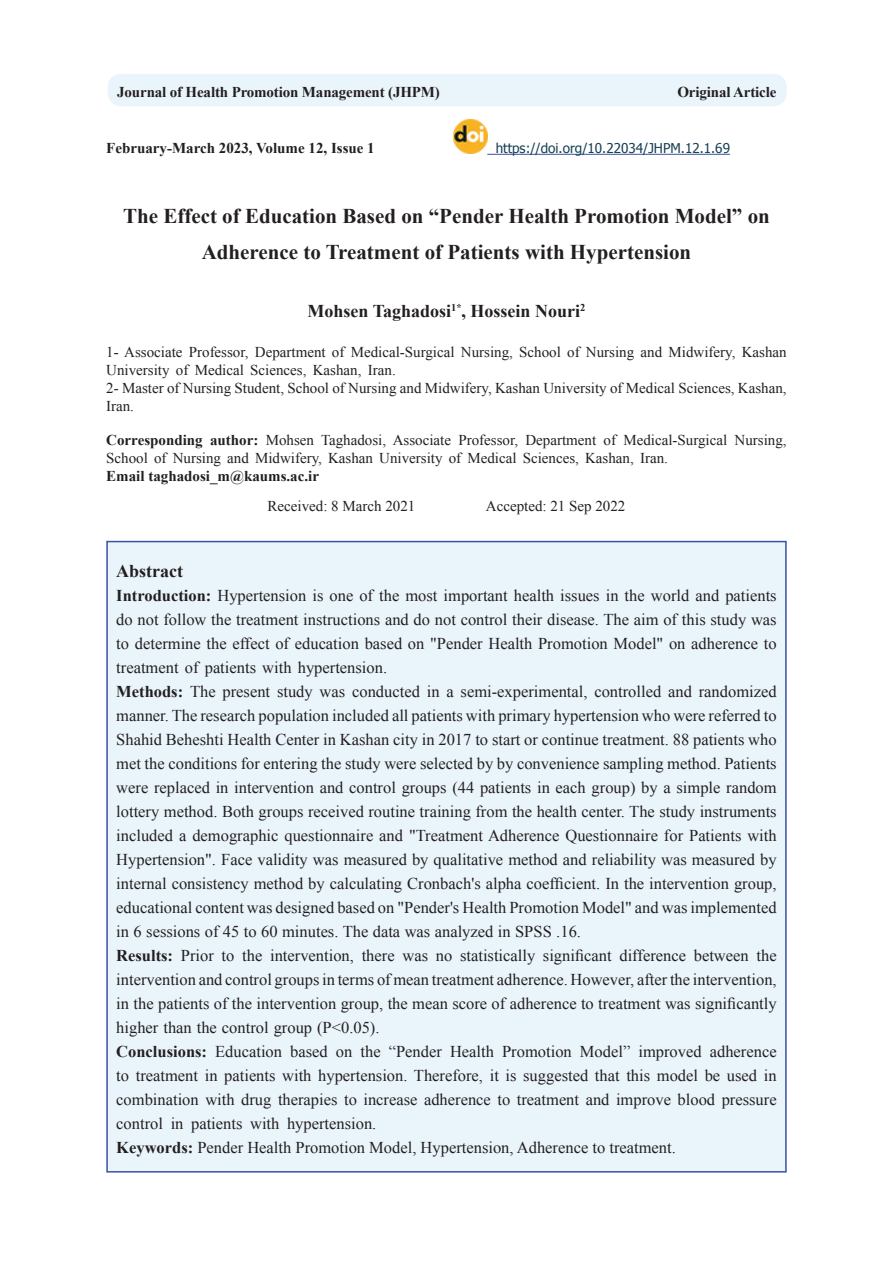
<style>
.page{position:relative;width:893px;height:1263px;background:#fff}
.page>*{position:absolute;margin:0;border:0;box-sizing:border-box;transform-origin:0 0}
.t1{font:700 21px/36px "Times New Roman";color:#231f20;text-align:center}
.t2{font:700 18px "Times New Roman";color:#231f20}
.t3{font:16.5px/24px "Times New Roman";color:#231f20}
.t4{font:700 16.5px "Times New Roman";color:#231f20}
.t5{font:15px/18px "Times New Roman";color:#231f20}
.t6{font:700 15px "Times New Roman";color:#231f20}
.t7{font:13.5px "Tahoma";color:#184056}
.t8{font:700 10.5px "Times New Roman";color:#231f20}
.s1{font-size:18px}
.s2{font-weight:700}
</style>
<div class="page">
<hr style="left:487px;top:154px;width:243px;height:1px;background:#3853a3">
<img style="left:454px;top:119px;width:33px;height:34px">
<div style="left:107px;top:542px;width:679px;height:630px;background:#eaf5fb"></div>
<div style="left:108px;top:74px;width:679px;height:32px;background:#eaf5fb;border-radius:14px"></div>
<p class="t6" style="left:117px;top:82px;width:324px">Journal of Health Promotion Management (JHPM)</p>
<p class="t6" style="left:106px;top:138px;width:270px">February-March 2023, Volume 12, Issue 1</p>
<p class="t6" style="left:677px;top:82px;width:100px">Original Article</p>
<p class="t7" style="left:496px;top:139px;width:236px">https://doi.org/10.22034/JHPM.12.1.69</p>
<p class="t1" style="left:123px;top:198px;width:648px">The Effect of Education Based on “Pender Health Promotion Model” on<br>Adherence to Treatment of Patients with Hypertension</p>
<p class="t8" style="left:451px;top:300px;width:16px"><span class="s1">,</span>*1</p>
<p class="t8" style="left:580px;top:300px;width:7px">2</p>
<p class="t2" style="left:308px;top:298px;width:145px">Mohsen Taghadosi</p>
<p class="t5" style="left:106px;top:342px;width:682px">1- Associate Professor, Department of Medical-Surgical Nursing, School of Nursing and Midwifery, Kashan University of Medical Sciences, Kashan, Iran.<br>2- Master of Nursing Student, School of Nursing and Midwifery, Kashan University of Medical Sciences, Kashan, Iran.</p>
<p class="t5" style="left:735px;top:430px;width:54px">Nursing,</p>
<p class="t2" style="left:471px;top:298px;width:111px">Hossein Nouri</p>
<p class="t5" style="left:266px;top:430px;width:50px">Mohsen</p>
<p class="t5" style="left:321px;top:430px;width:131px">Taghadosi, Associate</p>
<p class="t5" style="left:623px;top:430px;width:105px">Medical-Surgical</p>
<p class="t5" style="left:458px;top:430px;width:61px">Professor,</p>
<p class="t5" style="left:604px;top:430px;width:14px">of</p>
<p class="t6" style="left:106px;top:429px;width:98px">Corresponding</p>
<p class="t5" style="left:106px;top:448px;width:563px">School of Nursing and Midwifery, Kashan University of Medical Sciences, Kashan, Iran.</p>
<p class="t6" style="left:106px;top:465px;width:214px">Email taghadosi m_ @kaums.ac i r.</p>
<p class="t5" style="left:486px;top:496px;width:141px">Accepted: 21 Sep 2022</p>
<p class="t6" style="left:210px;top:429px;width:50px">author:</p>
<p class="t5" style="left:525px;top:430px;width:72px">Department</p>
<p class="t5" style="left:268px;top:496px;width:149px">Received 8: March 2021</p>
<p class="t2" style="left:116px;top:558px;width:68px">Abstract</p>
<p class="t3" style="left:116px;top:583px;width:662px"><span class="s2">Introduction:</span> Hypertension is one of the most important health issues in the world and patients</p>
<p class="t3" style="left:116px;top:607px;width:662px">do not follow the treatment instructions and do not control their disease. The aim of this study was</p>
<p class="t3" style="left:116px;top:631px;width:662px">to determine the effect of education based on "Pender Health Promotion Model" on adherence to</p>
<p class="t3" style="left:116px;top:655px;width:272px">treatment of patients with hypertension.</p>
<p class="t3" style="left:116px;top:679px;width:662px"><span class="s2">Methods:</span> The present study was conducted in a semi-experimental, controlled and randomized</p>
<p class="t3" style="left:116px;top:703px;width:662px">manner. The research population included all patients with primary hypertension who were referred to</p>
<p class="t3" style="left:116px;top:727px;width:662px">Shahid Beheshti Health Center in Kashan city in 2017 to start or continue treatment. 88 patients who</p>
<p class="t3" style="left:116px;top:751px;width:662px">met the conditions for entering the study were selected by by convenience sampling method. Patients</p>
<p class="t3" style="left:116px;top:775px;width:662px">were replaced in intervention and control groups (44 patients in each group) by a simple random</p>
<p class="t3" style="left:116px;top:799px;width:662px">lottery method. Both groups received routine training from the health center. The study instruments</p>
<p class="t3" style="left:116px;top:823px;width:662px">included a demographic questionnaire and "Treatment Adherence Questionnaire for Patients with</p>
<p class="t3" style="left:116px;top:847px;width:662px">Hypertension ." Face validity was measured by qualitative method and reliability was measured by</p>
<p class="t3" style="left:116px;top:871px;width:662px">internal consistency method by calculating Cronbach s' alpha coefficient. In the intervention group,</p>
<p class="t3" style="left:116px;top:895px;width:662px">educational content was designed based on "Pender s' Health Promotion Model" and was implemented</p>
<p class="t3" style="left:116px;top:919px;width:466px">in 6 sessions of 45 to 60 minutes. The data was analyzed in SPSS .16.</p>
<p class="t3" style="left:756px;top:943px;width:22px">the</p>
<p class="t3" style="left:181px;top:943px;width:34px">Prior</p>
<p class="t3" style="left:242px;top:943px;width:22px">the</p>
<p class="t3" style="left:270px;top:943px;width:85px">intervention,</p>
<p class="t3" style="left:362px;top:943px;width:34px">there</p>
<p class="t3" style="left:460px;top:943px;width:77px">statistically</p>
<p class="t3" style="left:543px;top:943px;width:70px">significant</p>
<p class="t3" style="left:619px;top:943px;width:68px">difference</p>
<p class="t3" style="left:694px;top:943px;width:56px">between</p>
<p class="t4" style="left:116px;top:944px;width:58px">Results:</p>
<p class="t3" style="left:116px;top:967px;width:662px">intervention and control groups in terms of mean treatment adherence. However, after the intervention,</p>
<p class="t3" style="left:116px;top:991px;width:662px">in the patients of the intervention group, the mean score of adherence to treatment was significantly</p>
<p class="t3" style="left:116px;top:1015px;width:265px">higher than the control group ( &gt;P 0.05 .(</p>
<p class="t3" style="left:710px;top:1039px;width:68px">adherence</p>
<p class="t3" style="left:222px;top:943px;width:14px">to</p>
<p class="t3" style="left:402px;top:943px;width:27px">was</p>
<p class="t3" style="left:436px;top:943px;width:18px">no</p>
<p class="t3" style="left:215px;top:1039px;width:68px">Education</p>
<p class="t3" style="left:290px;top:1039px;width:39px">based</p>
<p class="t3" style="left:360px;top:1039px;width:22px">the</p>
<p class="t3" style="left:389px;top:1039px;width:55px">“Pender</p>
<p class="t3" style="left:450px;top:1039px;width:45px">Health</p>
<p class="t3" style="left:502px;top:1039px;width:71px">Promotion</p>
<p class="t3" style="left:580px;top:1039px;width:52px">Model”</p>
<p class="t3" style="left:638px;top:1039px;width:65px">improved</p>
<p class="t4" style="left:116px;top:1040px;width:92px">Conclusions:</p>
<p class="t3" style="left:116px;top:1063px;width:662px">to treatment in patients with hypertension. Therefore, it is suggested that this model be used in</p>
<p class="t3" style="left:116px;top:1087px;width:662px">combination with drug therapies to increase adherence to treatment and improve blood pressure</p>
<p class="t3" style="left:287px;top:1111px;width:91px">hypertension.</p>
<p class="t3" style="left:336px;top:1039px;width:18px">on</p>
<p class="t3" style="left:116px;top:1111px;width:561px">control<br><span class="s2">Keywords:</span> Pender Health Promotion Model, Hypertension, Adherence to treatment.</p>
<p class="t3" style="left:171px;top:1111px;width:14px">in</p>
<p class="t3" style="left:191px;top:1111px;width:53px">patients</p>
<p class="t3" style="left:250px;top:1111px;width:31px">with</p>
</div>
